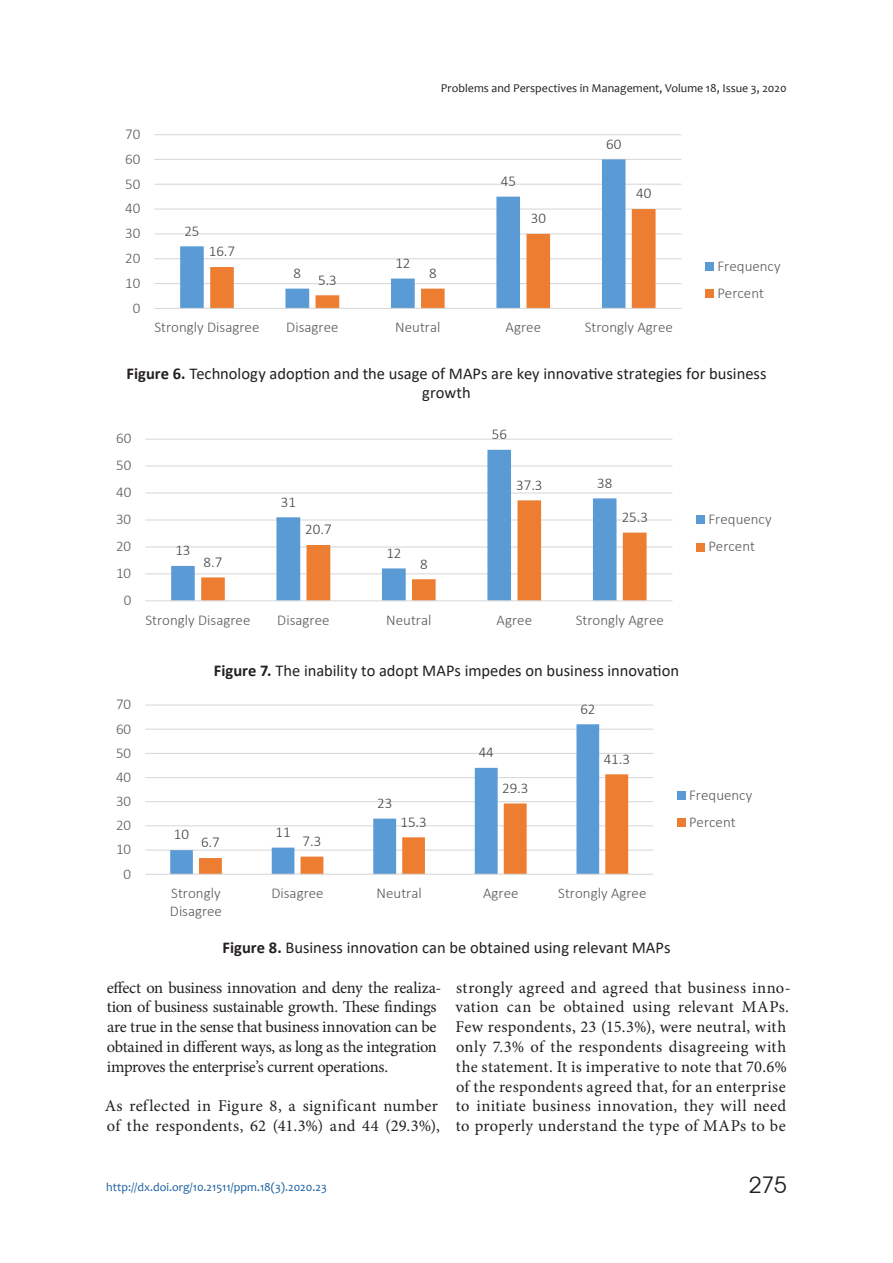
<style>
.page{position:relative;width:893px;height:1263px;background:#fff}
.page>*{position:absolute;margin:0;border:0;box-sizing:border-box;transform-origin:0 0}
.t1{font:22.5px "Avant Garde Gothic C";color:#231f20}
.t2{font:16.5px/19.8px "Minion Pro";letter-spacing:.01em;color:#231f20}
.t3{font:16.5px/19.8px "Minion Pro";letter-spacing:-.015em;color:#231f20}
.t4{font:16.5px/19.8px "Calibri";color:#231f20;text-align:center}
.t5{font:300 15px/27.2px "Calibri";color:#595959}
.t6{font:300 15px "Calibri";color:#404040}
.t7{font:12px "Candara";color:#231f20}
.t8{font:12px "Candara";color:#175d9e}
.s1{font-weight:700}
</style>
<div class="page">
<hr style="left:154px;top:283px;width:527px;height:1px;background:#d9d9d9">
<hr style="left:154px;top:258px;width:527px;height:1px;background:#d9d9d9">
<hr style="left:154px;top:233px;width:527px;height:1px;background:#d9d9d9">
<hr style="left:154px;top:208px;width:527px;height:2px;background:#d9d9d9">
<hr style="left:154px;top:184px;width:527px;height:1px;background:#d9d9d9">
<hr style="left:154px;top:159px;width:527px;height:1px;background:#d9d9d9">
<hr style="left:154px;top:134px;width:527px;height:1px;background:#d9d9d9">
<svg style="left:180px;top:159px;width:445px;height:149px"></svg>
<svg style="left:210px;top:209px;width:446px;height:99px"></svg>
<hr style="left:154px;top:308px;width:527px;height:1px;background:#d9d9d9">
<div style="left:705px;top:262px;width:9px;height:9px;background:#5b9bd5"></div>
<div style="left:705px;top:289px;width:9px;height:9px;background:#ed7d31"></div>
<hr style="left:145px;top:573px;width:527px;height:1px;background:#d9d9d9">
<hr style="left:145px;top:546px;width:527px;height:1px;background:#d9d9d9">
<hr style="left:145px;top:519px;width:527px;height:1px;background:#d9d9d9">
<hr style="left:145px;top:492px;width:527px;height:1px;background:#d9d9d9">
<hr style="left:145px;top:465px;width:527px;height:1px;background:#d9d9d9">
<hr style="left:145px;top:439px;width:527px;height:1px;background:#d9d9d9">
<svg style="left:171px;top:450px;width:445px;height:150px"></svg>
<svg style="left:201px;top:500px;width:446px;height:100px"></svg>
<hr style="left:145px;top:600px;width:527px;height:1px;background:#d9d9d9">
<div style="left:696px;top:516px;width:9px;height:8px;background:#5b9bd5"></div>
<div style="left:696px;top:543px;width:9px;height:8px;background:#ed7d31"></div>
<hr style="left:145px;top:849px;width:508px;height:2px;background:#d9d9d9">
<hr style="left:145px;top:825px;width:508px;height:1px;background:#d9d9d9">
<hr style="left:145px;top:801px;width:508px;height:1px;background:#d9d9d9">
<hr style="left:145px;top:777px;width:508px;height:1px;background:#d9d9d9">
<hr style="left:145px;top:753px;width:508px;height:1px;background:#d9d9d9">
<hr style="left:145px;top:729px;width:508px;height:1px;background:#d9d9d9">
<hr style="left:145px;top:704px;width:508px;height:1px;background:#d9d9d9">
<svg style="left:170px;top:724px;width:429px;height:150px"></svg>
<svg style="left:199px;top:774px;width:429px;height:100px"></svg>
<hr style="left:145px;top:874px;width:508px;height:1px;background:#d9d9d9">
<div style="left:677px;top:792px;width:8px;height:8px;background:#5b9bd5"></div>
<div style="left:677px;top:819px;width:8px;height:8px;background:#ed7d31"></div>
<p class="t5" style="left:125px;top:122px;width:17px">70</p>
<p class="t5" style="left:125px;top:146px;width:17px">60</p>
<p class="t5" style="left:125px;top:171px;width:17px">50</p>
<p class="t5" style="left:125px;top:196px;width:17px">40</p>
<p class="t5" style="left:125px;top:221px;width:17px">30</p>
<p class="t5" style="left:125px;top:246px;width:17px">20</p>
<p class="t5" style="left:125px;top:271px;width:17px">10</p>
<p class="t5" style="left:133px;top:295px;width:9px">0</p>
<p class="t7" style="left:441px;top:83px;width:347px">Problems and Perspectives in Management, Volume 18, Issue 3, 2020</p>
<p class="t6" style="left:184px;top:225px;width:17px">25</p>
<p class="t6" style="left:209px;top:246px;width:28px">16.7</p>
<p class="t6" style="left:294px;top:268px;width:9px">8</p>
<p class="t6" style="left:318px;top:274px;width:20px">5.3</p>
<p class="t6" style="left:395px;top:258px;width:17px">12</p>
<p class="t6" style="left:429px;top:268px;width:9px">8</p>
<p class="t6" style="left:501px;top:176px;width:17px">45</p>
<p class="t6" style="left:531px;top:213px;width:17px">30</p>
<p class="t6" style="left:606px;top:138px;width:17px">60</p>
<p class="t6" style="left:636px;top:188px;width:17px">40</p>
<p class="t5" style="left:154px;top:315px;width:106px">Strongly Disagree</p>
<p class="t5" style="left:286px;top:315px;width:54px">Disagree</p>
<p class="t5" style="left:395px;top:315px;width:47px">Neutral</p>
<p class="t5" style="left:506px;top:315px;width:37px">Agree</p>
<p class="t5" style="left:585px;top:315px;width:90px">Strongly Agree</p>
<p class="t5" style="left:717px;top:253px;width:65px">Frequency<br>Percent</p>
<p class="t4" style="left:127px;top:363px;width:641px"><span class="s1">Figure 6.</span> Technology adoption and the usage of MAPs are key innovative strategies for business growth</p>
<p class="t5" style="left:116px;top:426px;width:17px">60</p>
<p class="t5" style="left:116px;top:453px;width:17px">50</p>
<p class="t5" style="left:116px;top:480px;width:17px">40</p>
<p class="t5" style="left:116px;top:507px;width:17px">30</p>
<p class="t5" style="left:116px;top:534px;width:17px">20</p>
<p class="t5" style="left:116px;top:561px;width:17px">10</p>
<p class="t5" style="left:124px;top:588px;width:9px">0</p>
<p class="t5" style="left:116px;top:692px;width:17px">70</p>
<p class="t5" style="left:116px;top:716px;width:17px">60</p>
<p class="t5" style="left:116px;top:740px;width:17px">50</p>
<p class="t5" style="left:116px;top:764px;width:17px">40</p>
<p class="t5" style="left:116px;top:789px;width:17px">30</p>
<p class="t5" style="left:116px;top:813px;width:17px">20</p>
<p class="t5" style="left:116px;top:837px;width:17px">10</p>
<p class="t5" style="left:124px;top:861px;width:9px">0</p>
<p class="t6" style="left:175px;top:545px;width:17px">13</p>
<p class="t6" style="left:204px;top:556px;width:20px">8.7</p>
<p class="t6" style="left:281px;top:496px;width:17px">31</p>
<p class="t6" style="left:305px;top:524px;width:28px">20.7</p>
<p class="t6" style="left:386px;top:548px;width:17px">12</p>
<p class="t6" style="left:420px;top:558px;width:9px">8</p>
<p class="t6" style="left:492px;top:429px;width:17px">56</p>
<p class="t6" style="left:516px;top:479px;width:28px">37.3</p>
<p class="t6" style="left:597px;top:477px;width:17px">38</p>
<p class="t6" style="left:622px;top:512px;width:28px">25.3</p>
<p class="t5" style="left:708px;top:507px;width:65px">Frequency<br>Percent</p>
<p class="t5" style="left:145px;top:607px;width:106px">Strongly Disagree</p>
<p class="t5" style="left:277px;top:607px;width:54px">Disagree</p>
<p class="t5" style="left:386px;top:607px;width:47px">Neutral</p>
<p class="t5" style="left:497px;top:607px;width:37px">Agree</p>
<p class="t5" style="left:576px;top:607px;width:90px">Strongly Agree</p>
<p class="t4" style="left:214px;top:660px;width:467px"><span class="s1">Figure 7.</span> The inability to adopt MAPs impedes on business innovation</p>
<p class="t6" style="left:580px;top:703px;width:17px">62</p>
<p class="t6" style="left:174px;top:829px;width:17px">10</p>
<p class="t6" style="left:275px;top:827px;width:17px">11</p>
<p class="t6" style="left:201px;top:837px;width:20px">6.7</p>
<p class="t6" style="left:303px;top:836px;width:20px">7.3</p>
<p class="t6" style="left:377px;top:798px;width:17px">23</p>
<p class="t6" style="left:400px;top:816px;width:28px">15.3</p>
<p class="t6" style="left:479px;top:747px;width:17px">44</p>
<p class="t6" style="left:502px;top:782px;width:28px">29.3</p>
<p class="t6" style="left:604px;top:753px;width:28px">41.3</p>
<p class="t5" style="left:689px;top:783px;width:65px">Frequency<br>Percent</p>
<p class="t5" style="left:170px;top:885px;width:54px;line-height:18.3px">Strongly<br>Disagree</p>
<p class="t5" style="left:271px;top:881px;width:54px">Disagree</p>
<p class="t5" style="left:377px;top:881px;width:47px">Neutral</p>
<p class="t5" style="left:483px;top:881px;width:37px">Agree</p>
<p class="t5" style="left:558px;top:881px;width:90px">Strongly Agree</p>
<p class="t4" style="left:222px;top:937px;width:449px"><span class="s1">Figure 8.</span> Business innovation can be obtained using relevant MAPs</p>
<p class="t3" style="left:107px;top:978px;width:336px">effect on business innovation and deny the realiza&shy;tion of business sustainable growth. These findings are true in the sense that business innovation can be obtained in different ways, as long as the integration improves the enterprise’s current operations.</p>
<p class="t2" style="left:105px;top:1096px;width:337px">As reflected in Figure 8, a significant number of the respondents, 62 (41.3%) and 44 (29.3%),</p>
<p class="t2" style="left:455px;top:978px;width:337px">strongly agreed and agreed that business inno&shy;vation can be obtained using relevant MAPs.<br>Few respondents, 23 (15.3%), were neutral, with only 7.3% of the respondents disagreeing with the statement. It is imperative to note that 70.6% of the respondents agreed that, for an enterprise to initiate business innovation, they will need to properly understand the type of MAPs to be</p>
<p class="t8" style="left:106px;top:1182px;width:222px">http://dx.doi.org/10.21511/ppm.18(3).2020.23</p>
<h1 class="t1" style="left:749px;top:1172px;width:39px">275</h1>
</div>
